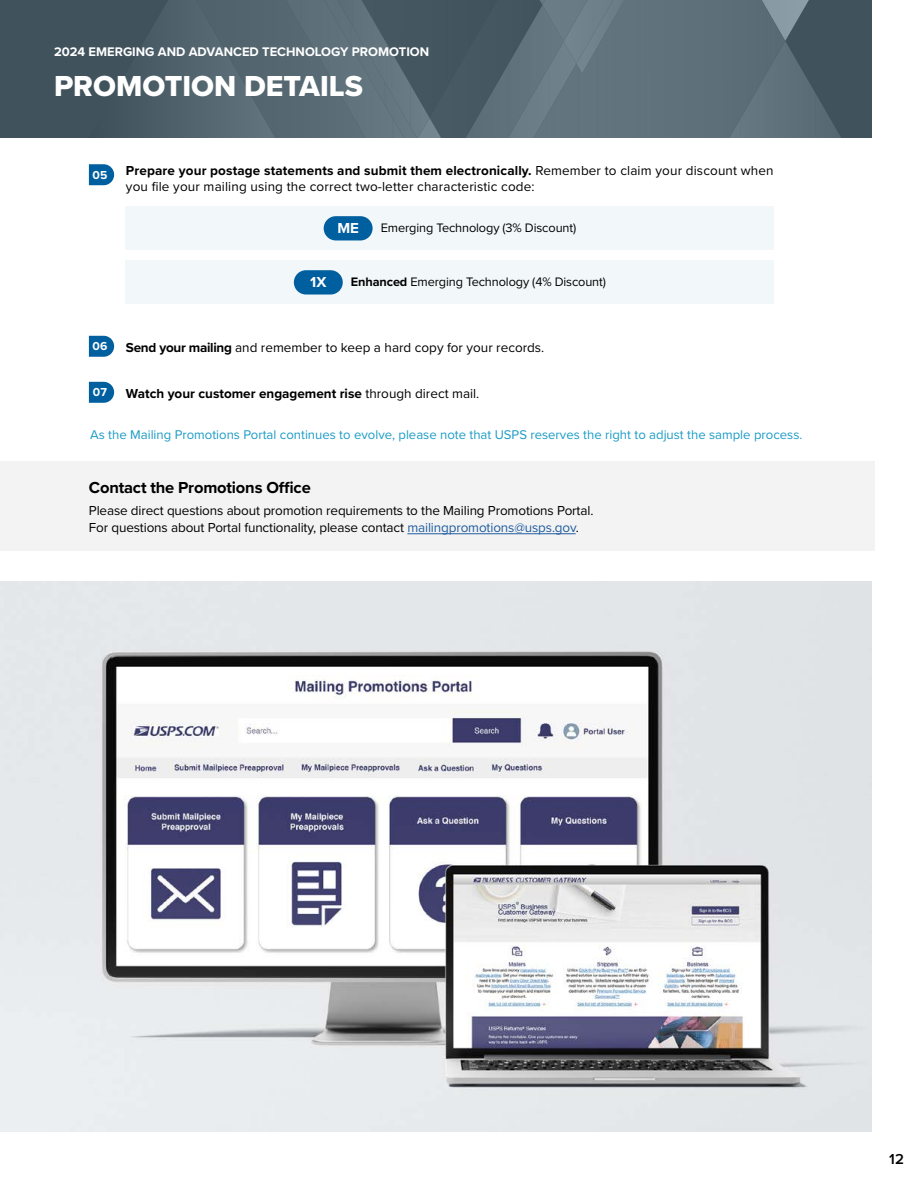
<style>
.page{position:relative;width:918px;height:1188px;background:#fff}
.page>*{position:absolute;margin:0;border:0;box-sizing:border-box;transform-origin:0 0}
.t1{font:30px "Proxima Nova Extrabld";color:#fff}
.t2{font:700 16.5px "Proxima Nova";letter-spacing:-.01em;color:#000}
.t3{font:700 15px "Proxima Nova";color:#fff}
.t4{font:600 15px "Proxima Nova";color:#000}
.t5{font:13.5px/16.2px "Proxima Nova";letter-spacing:-.01em;color:#000}
.t6{font:13.5px/16.2px "Proxima Nova";letter-spacing:.01em;color:#000}
.t7{font:700 13.5px "Proxima Nova";color:#000}
.t8{font:13.2px "Proxima Nova";color:#1c9cc5}
.t9{font:700 12.9px "Proxima Nova";color:#fff}
.t10{font:12.75px "Proxima Nova";letter-spacing:-.01em;color:#000}
.t11{font:700 12px "Proxima Nova";color:#fff}
.s1{font-weight:700}
.s2{font-weight:400}
.s3{color:#215e9e}
</style>
<div class="page">
<div style="left:0;top:0;width:872px;height:138px;background:#40525c"></div>
<img style="left:778px;top:41px;width:19px;height:97px">
<img style="left:759px;top:74px;width:19px;height:64px">
<img style="left:797px;top:62px;width:18px;height:76px">
<img style="left:748px;top:106px;width:11px;height:32px">
<img style="left:815px;top:93px;width:19px;height:45px">
<svg style="left:834px;top:126px;width:7px;height:12px"></svg>
<img style="left:767px;top:0;width:42px;height:38px">
<img style="left:550px;top:81px;width:10px;height:11px">
<img style="left:531px;top:81px;width:19px;height:57px">
<img style="left:512px;top:106px;width:19px;height:32px">
<div style="left:616px;top:0;width:132px;height:138px;background:#5f717b"></div>
<img style="left:748px;top:0;width:19px;height:106px">
<img style="left:598px;top:74px;width:18px;height:64px">
<img style="left:766px;top:8px;width:19px;height:66px">
<img style="left:579px;top:74px;width:19px;height:64px">
<img style="left:560px;top:64px;width:19px;height:74px">
<img style="left:541px;top:92px;width:19px;height:46px">
<svg style="left:534px;top:125px;width:7px;height:13px"></svg>
<img style="left:564px;top:41px;width:12px;height:23px">
<img style="left:576px;top:0;width:49px;height:74px">
<img style="left:527px;top:41px;width:37px;height:40px">
<img style="left:509px;top:53px;width:18px;height:84px">
<img style="left:490px;top:70px;width:19px;height:68px">
<img style="left:472px;top:103px;width:18px;height:35px">
<img style="left:527px;top:81px;width:14px;height:25px">
<img style="left:515px;top:7px;width:27px;height:46px">
<img style="left:486px;top:70px;width:19px;height:33px">
<img style="left:467px;top:103px;width:19px;height:33px">
<img style="left:505px;top:53px;width:10px;height:17px">
<img style="left:411px;top:101px;width:7px;height:37px">
<img style="left:411px;top:86px;width:8px;height:15px">
<img style="left:418px;top:100px;width:23px;height:38px">
<div style="left:542px;top:0;width:46px;height:41px;background:#697b85"></div>
<svg style="left:540px;top:0;width:5px;height:5px"></svg>
<svg style="left:156px;top:0;width:117px;height:138px"></svg>
<img style="left:255px;top:0;width:18px;height:134px">
<div style="left:273px;top:0;width:18px;height:138px;background:#556771"></div>
<div style="left:291px;top:26px;width:19px;height:112px;background:#566872"></div>
<img style="left:310px;top:58px;width:18px;height:80px">
<img style="left:223px;top:48px;width:32px;height:38px">
<img style="left:328px;top:89px;width:18px;height:49px">
<img style="left:245px;top:85px;width:10px;height:18px">
<img style="left:346px;top:121px;width:9px;height:17px">
<img style="left:318px;top:58px;width:1px;height:30px">
<img style="left:355px;top:121px;width:1px;height:17px">
<img style="left:286px;top:0;width:14px;height:26px">
<img style="left:300px;top:0;width:19px;height:58px">
<img style="left:319px;top:0;width:18px;height:89px">
<img style="left:337px;top:47px;width:19px;height:74px">
<img style="left:356px;top:76px;width:18px;height:62px">
<img style="left:374px;top:104px;width:18px;height:34px">
<img style="left:392px;top:133px;width:9px;height:5px">
<img style="left:335px;top:0;width:16px;height:47px">
<img style="left:324px;top:0;width:11px;height:18px">
<img style="left:351px;top:28px;width:17px;height:48px">
<img style="left:368px;top:61px;width:16px;height:43px">
<img style="left:384px;top:94px;width:17px;height:39px">
<img style="left:401px;top:110px;width:16px;height:28px">
<img style="left:353px;top:0;width:19px;height:61px">
<img style="left:337px;top:0;width:16px;height:28px">
<img style="left:372px;top:18px;width:19px;height:76px">
<img style="left:391px;top:51px;width:20px;height:76px">
<svg style="left:89px;top:164px;width:25px;height:21px"></svg>
<svg style="left:89px;top:336px;width:25px;height:21px"></svg>
<svg style="left:89px;top:382px;width:25px;height:21px"></svg>
<div style="left:126px;top:261px;width:648px;height:43px;background:#f2f7fa"></div>
<div style="left:294px;top:270px;width:49px;height:25px;background:#005f9f;border-radius:12px"></div>
<div style="left:126px;top:207px;width:648px;height:43px;background:#f2f7fa"></div>
<div style="left:324px;top:216px;width:49px;height:24px;background:#005f9f;border-radius:12px"></div>
<div style="left:0;top:462px;width:874px;height:89px;background:#f3f3f4"></div>
<hr style="left:407px;top:533px;width:169px;height:1px;background:#215e9e">
<img style="left:0;top:581px;width:872px;height:551px">
<p class="t9" style="left:54px;top:42px;width:377px">2024 EMERGING AND ADVANCED TECHNOLOGY PROMOTION</p>
<h1 class="t1" style="left:54px;top:63px;width:311px">PROMOTION DETAILS</h1>
<p class="t11" style="left:93px;top:166px;width:16px">05</p>
<p class="t6" style="left:126px;top:162px;width:649px"><span class="s1">Prepare your postage statements and submit them electronically.</span> Remember to claim your discount when you file your mailing using the correct two-letter characteristic code:</p>
<p class="t3" style="left:337px;top:217px;width:23px">ME</p>
<p class="t10" style="left:381px;top:218px;width:197px">Emerging Technology (3% Discount)</p>
<p class="t3" style="left:310px;top:271px;width:18px">1X</p>
<p class="t10" style="left:351px;top:272px;width:257px"><span class="s1">Enhanced</span> Emerging Technology (4% Discount)</p>
<p class="t11" style="left:93px;top:337px;width:16px">06</p>
<p class="t11" style="left:93px;top:383px;width:15px">07</p>
<p class="t5" style="left:126px;top:338px;width:420px"><span class="s1">Send your mailing</span> and remember to keep a hard copy for your records.</p>
<p class="t7" style="left:126px;top:383px;width:355px">Watch your customer engagement rise <span class="s2">through direct mail.</span></p>
<p class="t8" style="left:90px;top:425px;width:714px">As the Mailing Promotions Portal continues to evolve, please note that USPS reserves the right to adjust the sample process.</p>
<p class="t2" style="left:89px;top:475px;width:223px">Contact the Promotions Office</p>
<p class="t5" style="left:89px;top:502px;width:506px">Please direct questions about promotion requirements to the Mailing Promotions Portal.<br>For questions about Portal functionality, please contact <span class="s3">mailingpromotions@usps.gov</span>.</p>
<p class="t4" style="left:889px;top:1148px;width:16px">12</p>
</div>
